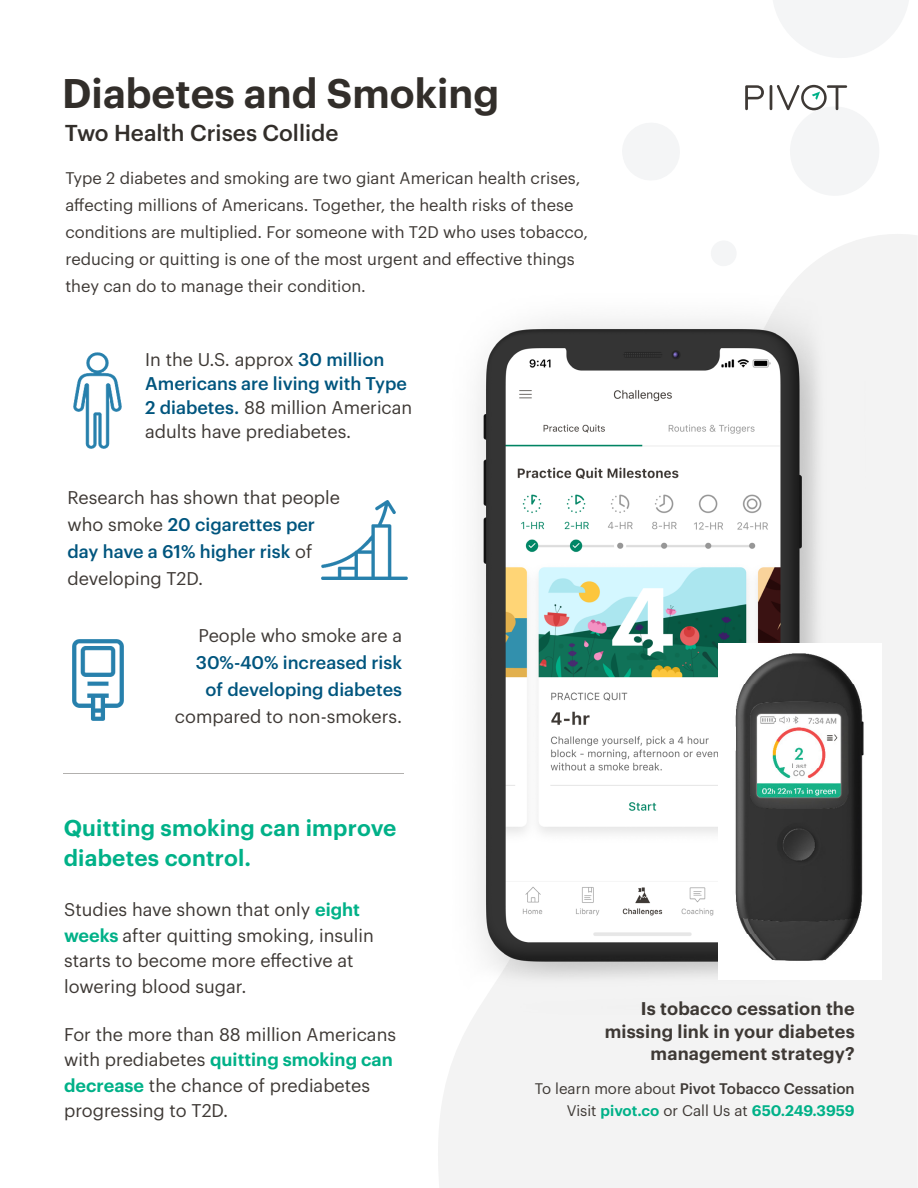
<style>
.page{position:relative;width:918px;height:1188px;background:#fff}
.page>*{position:absolute;margin:0;border:0;box-sizing:border-box;transform-origin:0 0}
.t1{font:600 40.5px "Graphik";color:#322e2a}
.t2{font:600 22.5px/30px "Graphik";letter-spacing:.01em;color:#00b188}
.t3{font:500 22.5px "Graphik";color:#322e2a}
.t4{font:18px/25.5px "Graphik";color:#3e3935}
.t5{font:600 18px/22.5px "Graphik";letter-spacing:.01em;color:#3e3935;text-align:right}
.t6{font:16.5px/27px "Graphik";color:#3e3935}
.t7{font:500 15px "Graphik";color:#3e3935}
.t8{font:600 15px "Graphik";color:#00b188}
.s1{font-weight:500;color:#00557e}
.s2{font-weight:600;color:#00b188}
.s3{font-weight:400}
.s4{font-weight:400;color:#3e3935}
</style>
<div class="page">
<svg style="left:438px;top:234px;width:479px;height:954px;fill:#f3f3f3"></svg>
<svg style="left:773px;top:0;width:136px;height:58px"></svg>
<svg style="left:622px;top:123px;width:58px;height:57px"></svg>
<div style="left:711px;top:240px;width:26px;height:26px;background:#f4f5f6;border-radius:50%"></div>
<img style="left:72px;top:639px;width:51px;height:82px">
<img style="left:73px;top:353px;width:48px;height:95px">
<img style="left:321px;top:501px;width:86px;height:78px">
<hr style="left:63px;top:773px;width:341px;height:1px;background:#b2b0ae">
<img style="left:442px;top:285px;width:430px;height:748px">
<img style="left:718px;top:643px;width:164px;height:336px">
<svg style="left:745px;top:85px;width:19px;height:25px"></svg>
<hr style="left:770px;top:85px;width:2px;height:25px;background:#3e3935">
<svg style="left:777px;top:85px;width:102px;height:110px"></svg>
<p class="t1" style="left:62px;top:62px;width:439px">Diabetes and Smoking</p>
<p class="t3" style="left:65px;top:116px;width:275px">Two Health Crises Collide</p>
<p class="t6" style="left:65px;top:164px;width:524px">Type 2 diabetes and smoking are two giant American health crises, affecting millions of Americans. Together, the health risks of these conditions are multiplied. For someone with T2D who uses tobacco, reducing or quitting is one of the most urgent and effective things they can do to manage their condition.</p>
<p class="t4" style="left:145px;top:346px;width:269px;line-height:24px">In the U.S. approx <span class="s1">30 million<br>Americans are living with Type<br>2 diabetes.</span> 88 million American adults have prediabetes.</p>
<p class="t4" style="left:67px;top:483px;width:274px;line-height:27px">Research has shown that people who smoke <span class="s1">20 cigarettes per day have a 61% higher risk</span> of developing T2D.</p>
<p class="t4" style="left:175px;top:621px;width:229px;line-height:27px;text-align:right">People who smoke are a<br><span class="s1">30%-40% increased risk of developing diabetes </span>compared to non-smokers.</p>
<p class="t2" style="left:64px;top:811px;width:334px">Quitting smoking can improve diabetes control.</p>
<p class="t4" style="left:64px;top:896px;width:311px">Studies have shown that only <span class="s2">eight weeks</span> after quitting smoking, insulin starts to become more effective at lowering blood sugar.</p>
<p class="t4" style="left:64px;top:1020px;width:334px">For the more than 88 million Americans with prediabetes <span class="s2">quitting smoking can decrease</span> the chance of prediabetes progressing to T2D.</p>
<p class="t5" style="left:605px;top:996px;width:252px">Is tobacco cessation the missing link in your diabetes management strategy?</p>
<p class="t7" style="left:535px;top:1077px;width:321px"><span class="s3">To learn more about</span> Pivot Tobacco Cessation</p>
<p class="t8" style="left:567px;top:1099px;width:290px"><span class="s4">Visit</span> pivot.co <span class="s4">or Call Us at</span> 650.249.3959</p>
</div>
